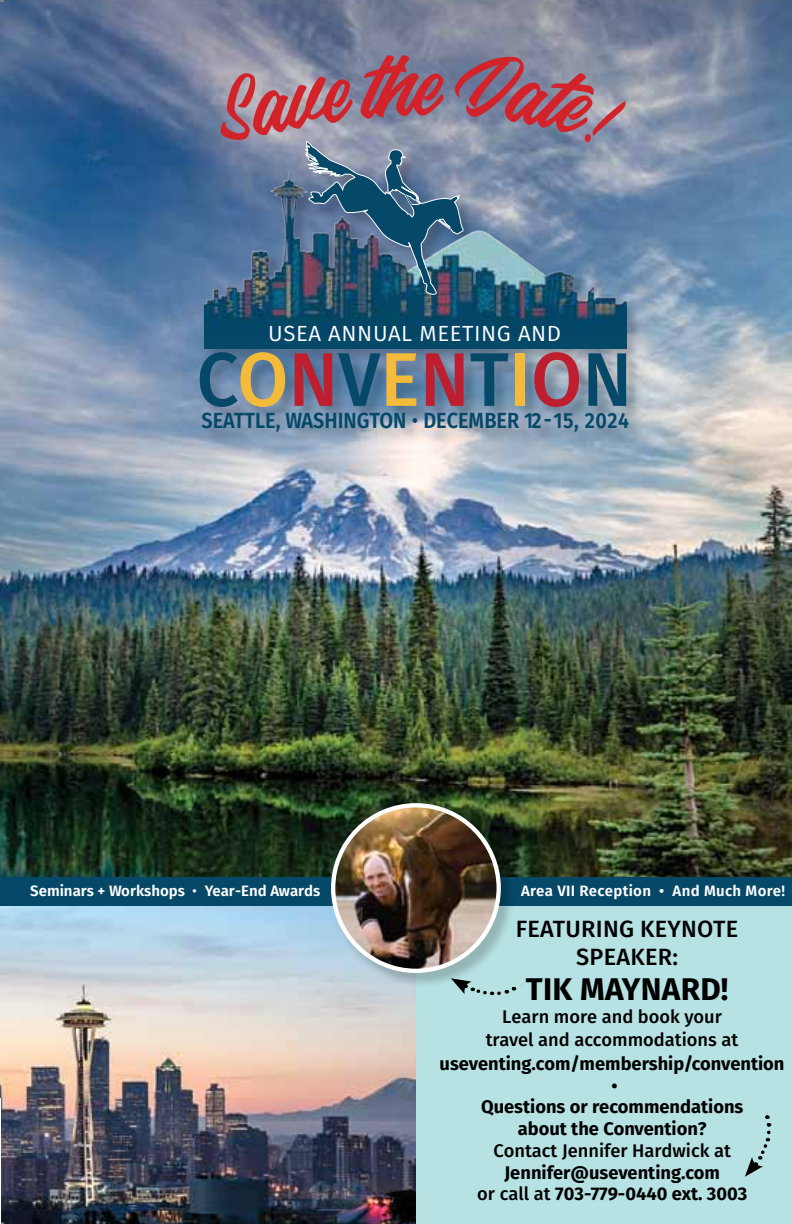
<style>
.page{position:relative;width:792px;height:1224px;background:#fff}
.page>*{position:absolute;margin:0;border:0;box-sizing:border-box;transform-origin:0 0}
.t1{font:80.2px "Backhill Free Version";color:#d2232a}
.t2{font:500 76px "Fira Sans";letter-spacing:.005em;color:#054868}
.t3{font:700 31.4px "Fira Sans";letter-spacing:.01em;color:#000}
.t4{font:500 23.6px/28.2px "Fira Sans";letter-spacing:.01em;color:#000;text-align:center}
.t5{font:23.6px "Fira Sans";color:#000}
.t6{font:600 21.8px "Fira Sans";color:#054868;scale:.91 1}
.t7{font:21.8px "Fira Sans";letter-spacing:.025em;color:#fff}
.t8{font:700 18.2px/22px "Fira Sans";color:#000;text-align:center}
.t9{font:500 18.2px/23.6px "Fira Sans";color:#000;text-align:center}
.t10{font:600 15px "Fira Sans";color:#fff}
.t11{font:600 15px "Fira Sans";letter-spacing:.02em;color:#fff}
.s1{color:#f4bb3a}
.s2{color:#be1e2d}
.s3{font-weight:400}
.s4{font-weight:500}
</style>
<div class="page">
<img style="left:0;top:0;width:792px;height:877px">
<div style="left:411px;top:891px;width:381px;height:333px;background:#b7e2e3"></div>
<img style="left:1px;top:906px;width:414px;height:318px">
<div style="left:200px;top:142px;width:445px;height:306px;background:#000;opacity:.2"></div>
<div style="left:204px;top:335px;width:423px;height:13px;background:#054868"></div>
<img style="left:204px;top:168px;width:423px;height:167px">
<svg style="left:459px;top:984px;width:63px;height:12px"></svg>
<svg style="left:745px;top:1112px;width:27px;height:65px"></svg>
<div style="left:0;top:877px;width:792px;height:29px;background:#054868"></div>
<div style="left:332px;top:804px;width:184px;height:184px;background:#000;opacity:.2"></div>
<img style="left:333px;top:805px;width:166px;height:166px;border-radius:83px">
<div style="left:331px;top:803px;width:170px;height:170px;border:4px solid #fff;border-radius:50%"></div>
<img style="left:208px;top:51px;width:419px;height:244px">
<h1 class="t1" style="left:417px;top:47px;width:26px">e</h1>
<p class="t7" style="left:268px;top:317px;width:294px">USEA ANNUAL MEETING AND</p>
<h2 class="t2" style="left:197px;top:318px;width:437px">C<span class="s1">O</span><span class="s2">N</span>V<span class="s1">E</span><span class="s2">N</span>T<span class="s1">I</span><span class="s2">O</span>N</h2>
<p class="t6" style="left:202px;top:403px;width:471px">SEATTLE, WASHINGTON <span class="s3">•</span> DECEMBER 12 -15, 2024</p>
<p class="t10" style="left:30px;top:879px;width:292px">Seminars + Workshops <span class="s3">•</span> Year-End Awards</p>
<p class="t11" style="left:521px;top:879px;width:266px">Area VII Reception • And Much More!</p>
<p class="t4" style="left:516px;top:913px;width:224px">FEATURING KEYNOTE<br>SPEAKER:</p>
<h3 class="t3" style="left:526px;top:963px;width:204px">TIK MAYNARD!</h3>
<p class="t9" style="left:486px;top:1004px;width:254px">Learn more and book your travel and accommodations at</p>
<p class="t8" style="left:440px;top:1051px;width:346px">useventing.com/membership/convention</p>
<p class="t8" style="left:481px;top:1094px;width:264px">Questions or recommendations about the Convention?</p>
<p class="t9" style="left:494px;top:1138px;width:239px">Contact Jennifer Hardwick at</p>
<p class="t8" style="left:477px;top:1160px;width:271px">Jennifer@useventing.com<br><span class="s4">or call at</span> 703-779-0440 ext. 3003</p>
<p class="t5" style="left:611px;top:1068px;width:9px">•</p>
</div>
